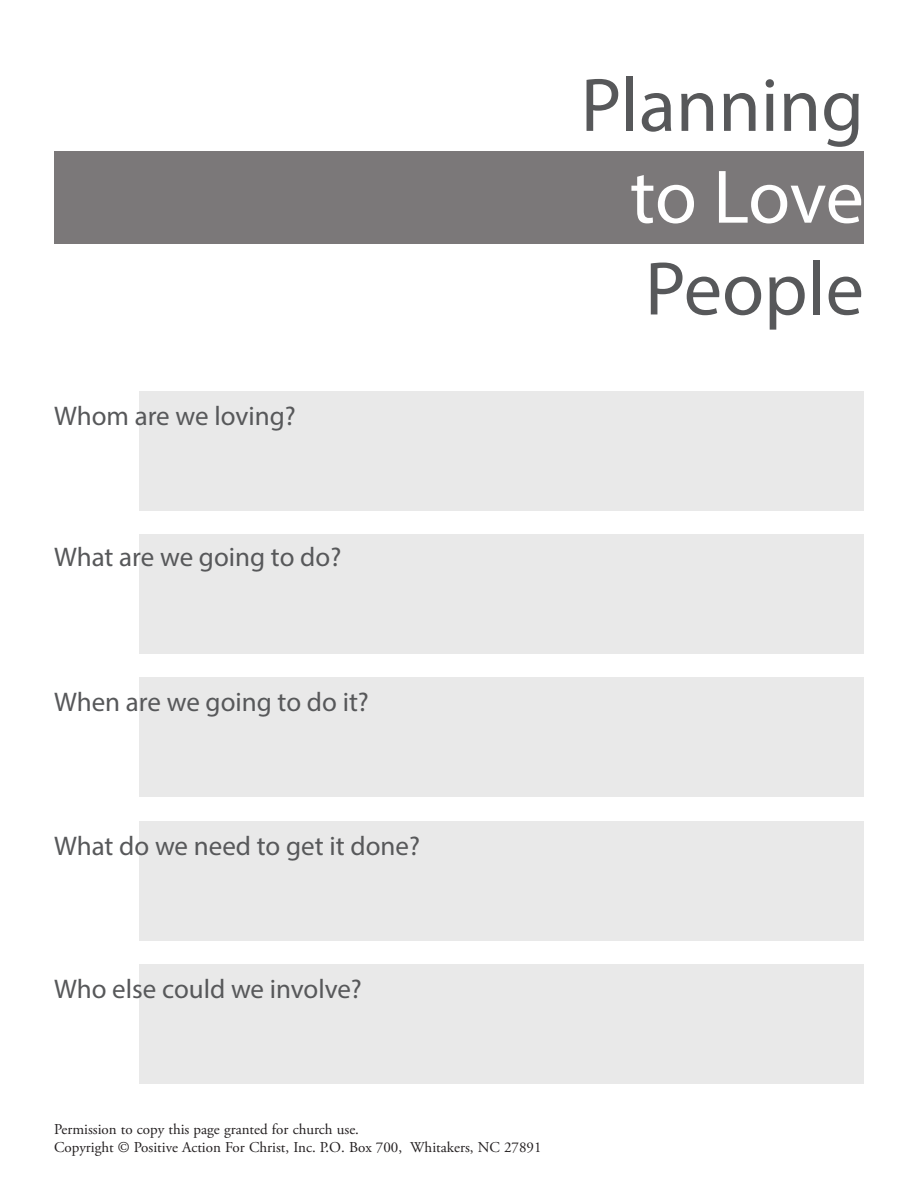
<style>
.page{position:relative;width:918px;height:1188px;background:#fff}
.page>*{position:absolute;margin:0;border:0;box-sizing:border-box;transform-origin:0 0}
.t1{font:76.5px "Myriad Pro";color:#57585a}
.t2{font:76.5px "Myriad Pro";letter-spacing:-.01em;color:#fff}
.t3{font:27px "Myriad Pro";color:#57585a}
.Copyright_text{font:15px/18px "Adobe Garamond Pro";color:#231f20}
</style>
<div class="page">
<div style="left:54px;top:151px;width:810px;height:93px;background:#7b7879"></div>
<div style="left:140px;top:391px;width:724px;height:119px;background:#e9e9e9"></div>
<div style="left:140px;top:534px;width:724px;height:120px;background:#e9e9e9"></div>
<div style="left:140px;top:677px;width:724px;height:120px;background:#e9e9e9"></div>
<div style="left:140px;top:821px;width:724px;height:120px;background:#e9e9e9"></div>
<div style="left:140px;top:964px;width:724px;height:120px;background:#e9e9e9"></div>
<p class="t3" style="left:54px;top:399px;width:243px">Whom are we loving?</p>
<p class="t3" style="left:54px;top:541px;width:289px">What are we going to do?</p>
<p class="t3" style="left:54px;top:686px;width:316px">When are we going to do it?</p>
<p class="t3" style="left:54px;top:829px;width:367px">What do we need to get it done?</p>
<p class="t3" style="left:54px;top:972px;width:309px">Who else could we involve?</p>
<p class="t1" style="left:581px;top:58px;width:285px">Planning</p>
<p class="t2" style="left:630px;top:150px;width:235px">to Love</p>
<p class="t1" style="left:645px;top:242px;width:221px">People</p>
<p class="Copyright_text" style="left:54px;top:1121px;width:489px">Permission to copy this page granted for church use.<br>Copyright © Positive Action For Christ, Inc. P.O. Box 700, Whitakers, NC 27891</p>
</div>
